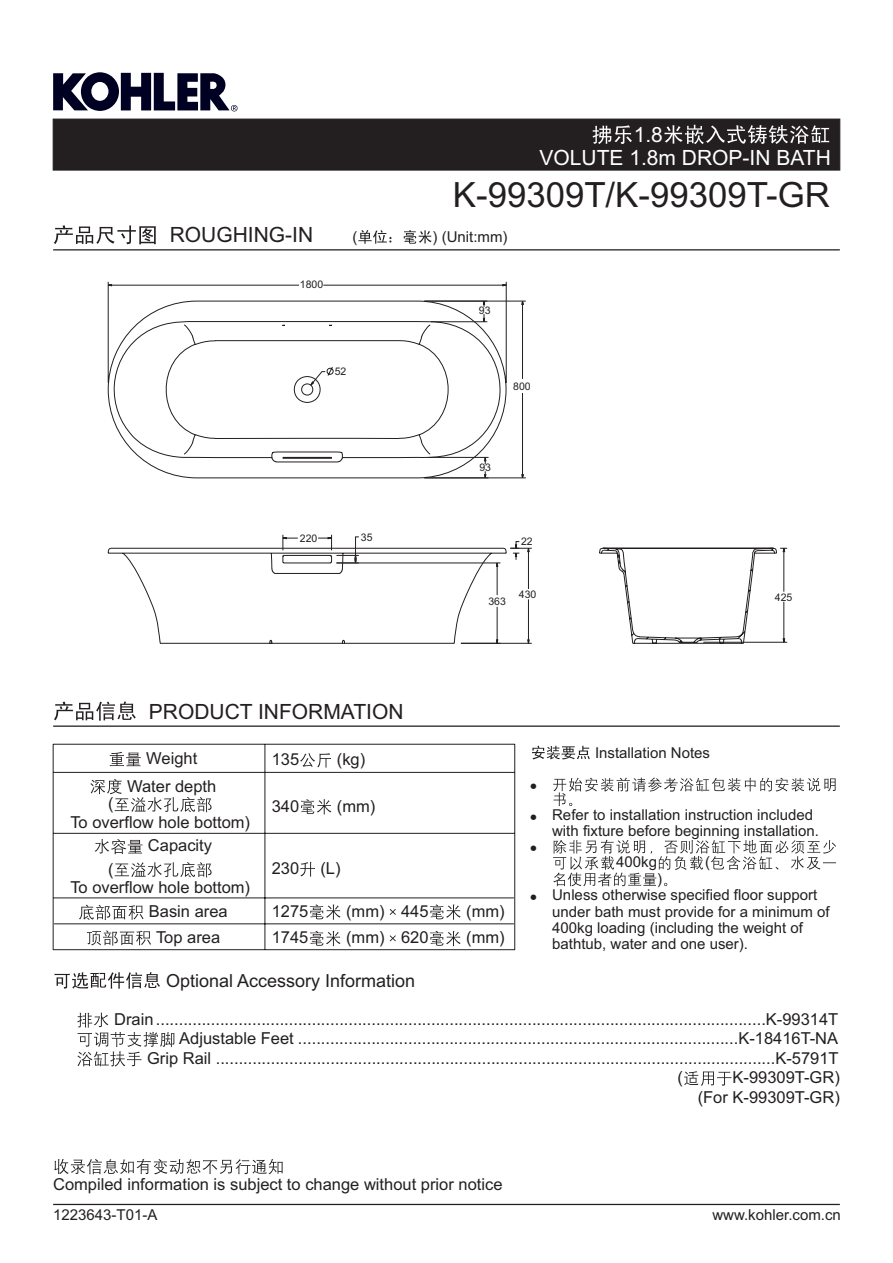
<style>
.page{position:relative;width:893px;height:1263px;background:#fff}
.page>*{position:absolute;margin:0;border:0;box-sizing:border-box;transform-origin:0 0}
.t1{font:34.8px "Arial";color:#231f20}
.t2{font:21px "Arial";color:#231f20}
.t3{font:21px/23.4px "Arial";color:#fff}
.t4{font:18px "Arial";color:#231f20}
.t5{font:16.5px/18.5px "Arial";color:#231f20;text-align:center}
.t6{font:15px/16.4px "Arial";color:#231f20}
.t7{font:15px/31px "Corel Font 2218";color:#231f20;text-align:justify}
.t8{font:10.5px "Arial";color:#231f20}
</style>
<div class="page">
<hr style="left:53px;top:1204px;width:787px;height:1px;background:#231f20">
<div style="left:53px;top:119px;width:787px;height:51px;background:#231f20"></div>
<svg style="left:592px;top:125px;width:40px;height:19px"></svg>
<svg style="left:664px;top:125px;width:165px;height:19px"></svg>
<hr style="left:53px;top:249px;width:787px;height:1px;background:#231f20">
<svg style="left:54px;top:225px;width:102px;height:19px"></svg>
<svg style="left:358px;top:230px;width:33px;height:14px"></svg>
<svg style="left:404px;top:230px;width:28px;height:14px"></svg>
<hr style="left:53px;top:725px;width:787px;height:2px;background:#231f20">
<svg style="left:54px;top:701px;width:82px;height:20px"></svg>
<svg style="left:52px;top:743px;width:464px;height:207px"></svg>
<svg style="left:110px;top:752px;width:31px;height:14px"></svg>
<svg style="left:95px;top:839px;width:47px;height:15px"></svg>
<svg style="left:79px;top:905px;width:65px;height:15px"></svg>
<svg style="left:87px;top:930px;width:64px;height:15px"></svg>
<svg style="left:310px;top:904px;width:31px;height:16px"></svg>
<svg style="left:390px;top:909px;width:6px;height:6px"></svg>
<svg style="left:430px;top:904px;width:31px;height:16px"></svg>
<svg style="left:301px;top:799px;width:30px;height:15px"></svg>
<svg style="left:310px;top:931px;width:31px;height:15px"></svg>
<svg style="left:390px;top:935px;width:6px;height:6px"></svg>
<svg style="left:430px;top:931px;width:31px;height:15px"></svg>
<svg style="left:300px;top:862px;width:15px;height:14px"></svg>
<svg style="left:300px;top:753px;width:31px;height:14px"></svg>
<svg style="left:55px;top:972px;width:105px;height:17px"></svg>
<svg style="left:77px;top:1013px;width:97px;height:53px"></svg>
<svg style="left:684px;top:1071px;width:47px;height:15px"></svg>
<svg style="left:90px;top:779px;width:122px;height:33px"></svg>
<svg style="left:115px;top:862px;width:97px;height:15px"></svg>
<svg style="left:532px;top:746px;width:58px;height:13px"></svg>
<svg style="left:553px;top:777px;width:283px;height:29px"></svg>
<svg style="left:553px;top:840px;width:283px;height:46px"></svg>
<svg style="left:53px;top:72px;width:185px;height:39px"></svg>
<svg style="left:54px;top:1159px;width:229px;height:15px"></svg>
<svg style="left:107px;top:281px;width:670px;height:363px"></svg>
<svg style="left:502px;top:284px;width:10px;height:3px"></svg>
<svg style="left:107px;top:284px;width:5px;height:3px"></svg>
<hr style="left:431px;top:321px;width:56px;height:1px;background:#231f20">
<svg style="left:483px;top:296px;width:2px;height:31px"></svg>
<hr style="left:428px;top:457px;width:61px;height:1px;background:#231f20">
<svg style="left:484px;top:452px;width:3px;height:31px"></svg>
<hr style="left:424px;top:477px;width:102px;height:1px;background:#231f20">
<hr style="left:424px;top:301px;width:102px;height:1px;background:#231f20">
<hr style="left:522px;top:393px;width:1px;height:82px;background:#231f20">
<hr style="left:522px;top:304px;width:1px;height:75px;background:#231f20">
<svg style="left:521px;top:474px;width:3px;height:8px"></svg>
<svg style="left:521px;top:296px;width:3px;height:19px"></svg>
<svg style="left:277px;top:535px;width:21px;height:15px"></svg>
<svg style="left:318px;top:535px;width:42px;height:35px"></svg>
<hr style="left:336px;top:562px;width:164px;height:1px;background:#231f20">
<hr style="left:497px;top:607px;width:1px;height:33px;background:#231f20">
<svg style="left:496px;top:557px;width:3px;height:38px"></svg>
<svg style="left:496px;top:639px;width:3px;height:4px"></svg>
<hr style="left:461px;top:643px;width:71px;height:1px;background:#231f20">
<hr style="left:528px;top:599px;width:1px;height:41px;background:#231f20">
<hr style="left:528px;top:552px;width:1px;height:37px;background:#231f20">
<svg style="left:527px;top:639px;width:3px;height:5px"></svg>
<svg style="left:509px;top:534px;width:23px;height:33px"></svg>
<hr style="left:703px;top:642px;width:84px;height:1px;background:#231f20">
<hr style="left:783px;top:602px;width:1px;height:37px;background:#231f20">
<hr style="left:783px;top:552px;width:1px;height:40px;background:#231f20">
<svg style="left:782px;top:638px;width:4px;height:5px"></svg>
<svg style="left:780px;top:547px;width:7px;height:5px"></svg>
<svg style="left:308px;top:366px;width:26px;height:23px"></svg>
<p class="t3" style="left:540px;top:125px;width:293px;text-indent:94px">1.8<br>VOLUTE 1.8m DROP-IN BATH</p>
<h1 class="t1" style="left:453px;top:182px;width:378px">K-99309T/K-99309T-GR</h1>
<p class="t2" style="left:170px;top:227px;width:145px">ROUGHING-IN</p>
<p class="t6" style="left:352px;top:230px;width:6px">(</p>
<p class="t6" style="left:432px;top:230px;width:77px">) (Unit:mm)</p>
<p class="t8" style="left:300px;top:280px;width:25px">1800</p>
<p class="t8" style="left:335px;top:367px;width:13px">52</p>
<p class="t8" style="left:300px;top:534px;width:19px">220</p>
<p class="t8" style="left:361px;top:534px;width:13px">35</p>
<p class="t8" style="left:479px;top:307px;width:13px">93</p>
<p class="t8" style="left:513px;top:382px;width:19px">800</p>
<p class="t8" style="left:479px;top:464px;width:13px">93</p>
<p class="t8" style="left:521px;top:538px;width:13px">22</p>
<p class="t8" style="left:488px;top:597px;width:19px">363</p>
<p class="t8" style="left:519px;top:591px;width:19px">430</p>
<p class="t8" style="left:775px;top:593px;width:19px">425</p>
<p class="t2" style="left:149px;top:703px;width:256px">PRODUCT INFORMATION</p>
<p class="t5" style="left:127px;top:746px;width:91px;line-height:27.5px">Weight<br>Water depth</p>
<p class="t5" style="left:272px;top:751px;width:29px">135</p>
<p class="t5" style="left:337px;top:751px;width:30px">(kg)</p>
<p class="t5" style="left:70px;top:796px;width:181px;text-align:left;text-indent:38px">(<br>To overflow hole bottom)</p>
<p class="t5" style="left:148px;top:838px;width:66px">Capacity</p>
<p class="t5" style="left:70px;top:861px;width:181px;text-align:left;text-indent:38px">(<br>To overflow hole bottom)</p>
<p class="t5" style="left:272px;top:798px;width:29px">340</p>
<p class="t5" style="left:337px;top:798px;width:40px">(mm)</p>
<p class="t5" style="left:272px;top:861px;width:29px">230</p>
<p class="t5" style="left:320px;top:861px;width:22px">(L)</p>
<p class="t5" style="left:149px;top:900px;width:80px;line-height:25.7px">Basin area<br>Top area</p>
<p class="t5" style="left:272px;top:903px;width:38px">1275</p>
<p class="t5" style="left:346px;top:903px;width:84px">(mm) 445</p>
<p class="t5" style="left:466px;top:903px;width:40px">(mm)</p>
<p class="t5" style="left:272px;top:930px;width:38px">1745</p>
<p class="t5" style="left:346px;top:930px;width:84px">(mm) 620</p>
<p class="t5" style="left:466px;top:930px;width:40px">(mm)</p>
<p class="t7" style="left:531px;top:768px;width:7px">- - -</p>
<p class="t7" style="left:531px;top:879px;width:7px">-</p>
<p class="t6" style="left:595px;top:746px;width:117px">Installation Notes</p>
<p class="t6" style="left:552px;top:808px;width:268px">Refer to installation instruction included with fixture before beginning installation.</p>
<p class="t6" style="left:616px;top:855px;width:42px">400kg</p>
<p class="t6" style="left:705px;top:855px;width:6px">(</p>
<p class="t6" style="left:552px;top:872px;width:279px;text-indent:105px">)<br>Unless otherwise specified floor support under bath must provide for a minimum of<br>400kg loading (including the weight of bathtub, water and one user).</p>
<p class="t4" style="left:166px;top:974px;width:251px">Optional Accessory Information</p>
<p class="t5" style="left:114px;top:1011px;width:726px">Drain .....................................................................................................................................K-99314T</p>
<p class="t5" style="left:179px;top:1031px;width:660px">Adjustable Feet ................................................................................................K-18416T-NA</p>
<p class="t5" style="left:147px;top:1050px;width:693px">Grip Rail ..........................................................................................................................K-5791T</p>
<p class="t5" style="left:677px;top:1070px;width:7px">(</p>
<p class="t5" style="left:698px;top:1069px;width:144px;line-height:19.4px;text-align:right">K-99309T-GR)<br>(For K-99309T-GR)</p>
<p class="t5" style="left:53px;top:1176px;width:451px">Compiled information is subject to change without prior notice</p>
<p class="t6" style="left:53px;top:1208px;width:106px">1223643-T01-A</p>
<p class="t6" style="left:712px;top:1208px;width:130px">www.kohler.com.cn</p>
</div>
